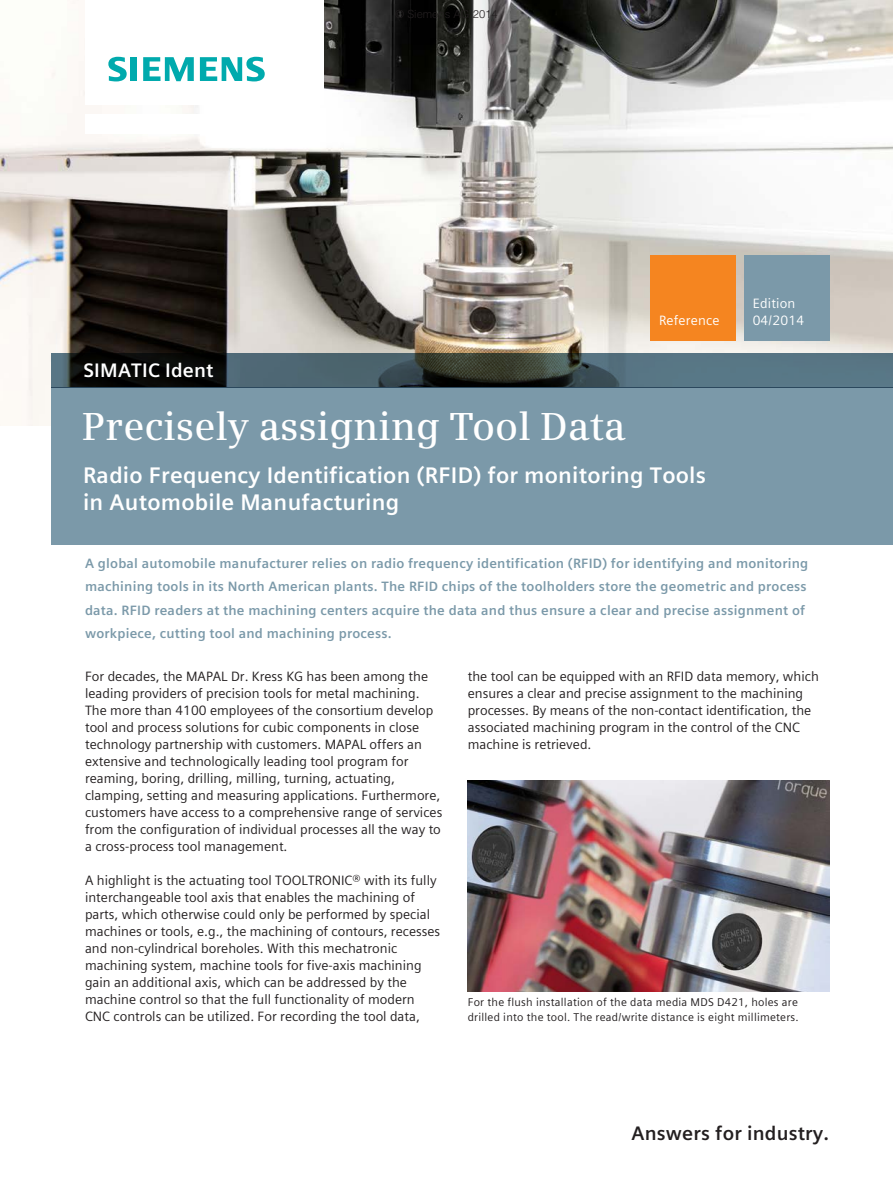
<style>
.page{position:relative;width:893px;height:1191px;background:#fff}
.page>*{position:absolute;margin:0;border:0;box-sizing:border-box;transform-origin:0 0}
._01__Headline__26pt{font:600 39px "Siemens Serif OT";color:#fff}
._01__Subline__15pt_6{font:700 22.5px/27.6px "Siemens Sans Global";letter-spacing:.01em;color:#fff}
._03__URL_sector_clai{font:700 19.5px "Siemens Sans Global";letter-spacing:.01em;color:#231f20}
._02__URL_keyword__13{font:700 19.5px "Siemens Sans Global";letter-spacing:.01em;color:#fff}
._9_roman_ausgleich{font:13.5px/17px "Siemens Sans Global";color:#231f20}
.Subhead_grey_9_bold{font:700 13.5px/23.4px "Siemens Sans Global";letter-spacing:.015em;color:#7b99a9}
.eye_catcher_9pt{font:13.5px "Siemens Sans Global";letter-spacing:.015em;color:#fff}
._04__Marginals_7_5pt{font:11.25px/14.9px "Siemens Sans Global";letter-spacing:.02em;color:#231f20}
.t1{font:300 11.25px "Helvetica";color:#231f20}
</style>
<div class="page">
<img style="left:0;top:0;width:893px;height:425px">
<div style="left:51px;top:387px;width:842px;height:157px;background:#7b99a9"></div>
<svg style="left:51px;top:353px;width:842px;height:34px;background:#3c4e54"></svg>
<div style="left:744px;top:255px;width:85px;height:85px;background:#7b99a9"></div>
<div style="left:651px;top:255px;width:85px;height:85px;background:#f58520"></div>
<img style="left:468px;top:780px;width:361px;height:211px">
<div style="left:85px;top:114px;width:238px;height:19px;background:#fff"></div>
<div style="left:85px;top:0;width:238px;height:105px;background:#fff"></div>
<svg style="left:108px;top:57px;width:19px;height:24px"></svg>
<div style="left:130px;top:57px;width:7px;height:24px;background:#00aaad"></div>
<svg style="left:143px;top:57px;width:51px;height:24px"></svg>
<svg style="left:200px;top:57px;width:65px;height:24px"></svg>
<p class="_02__URL_keyword__13" style="left:83px;top:355px;width:132px">SIMATIC Ident</p>
<p class="t1" style="left:395px;top:7px;width:104px">© Siemens AG 2014</p>
<p class="eye_catcher_9pt" style="left:753px;top:293px;width:44px">Edition</p>
<p class="eye_catcher_9pt" style="left:659px;top:310px;width:62px">Reference</p>
<p class="eye_catcher_9pt" style="left:753px;top:310px;width:53px">04/2014</p>
<p class="_01__Headline__26pt" style="left:82px;top:404px;width:545px">Precisely assigning Tool Data</p>
<p class="_01__Subline__15pt_6" style="left:83px;top:461px;width:624px">Radio Frequency Identification (RFID) for monitoring Tools in Automobile Manufacturing</p>
<p class="Subhead_grey_9_bold" style="left:85px;top:551px;width:725px">A global automobile manufacturer relies on radio frequency identification (RFID) for identifying and monitoring machining tools in its North American plants. The RFID chips of the toolholders store the geometric and process data. RFID readers at the machining centers acquire the data and thus ensure a clear and precise assignment of workpiece, cutting tool and machining process.</p>
<p class="_9_roman_ausgleich" style="left:85px;top:667px;width:359px">For decades, the MAPAL Dr. Kress KG has been among the leading providers of precision tools for metal machining.<br>The more than 4100 employees of the consortium develop tool and process solutions for cubic components in close technology partnership with customers. MAPAL offers an extensive and technologically leading tool program for reaming, boring, drilling, milling, turning, actuating, clamping, setting and measuring applications. Furthermore, customers have access to a comprehensive range of services from the configuration of individual processes all the way to a cross-process tool management.</p>
<p class="_9_roman_ausgleich" style="left:85px;top:871px;width:357px">A highlight is the actuating tool TOOLTRONIC® with its fully interchangeable tool axis that enables the machining of parts, which otherwise could only be performed by special machines or tools, e.g., the machining of contours, recesses and non-cylindrical boreholes. With this mechatronic machining system, machine tools for five-axis machining gain an additional axis, which can be addressed by the machine control so that the full functionality of modern CNC controls can be utilized. For recording the tool data,</p>
<p class="_9_roman_ausgleich" style="left:468px;top:667px;width:353px">the tool can be equipped with an RFID data memory, which ensures a clear and precise assignment to the machining processes. By means of the non-contact identification, the associated machining program in the control of the CNC machine is retrieved.</p>
<p class="_04__Marginals_7_5pt" style="left:468px;top:994px;width:333px">For the flush installation of the data media MDS D421, holes are drilled into the tool. The read/write distance is eight millimeters.</p>
<p class="_03__URL_sector_clai" style="left:631px;top:1118px;width:199px">Answers for industry.</p>
</div>
